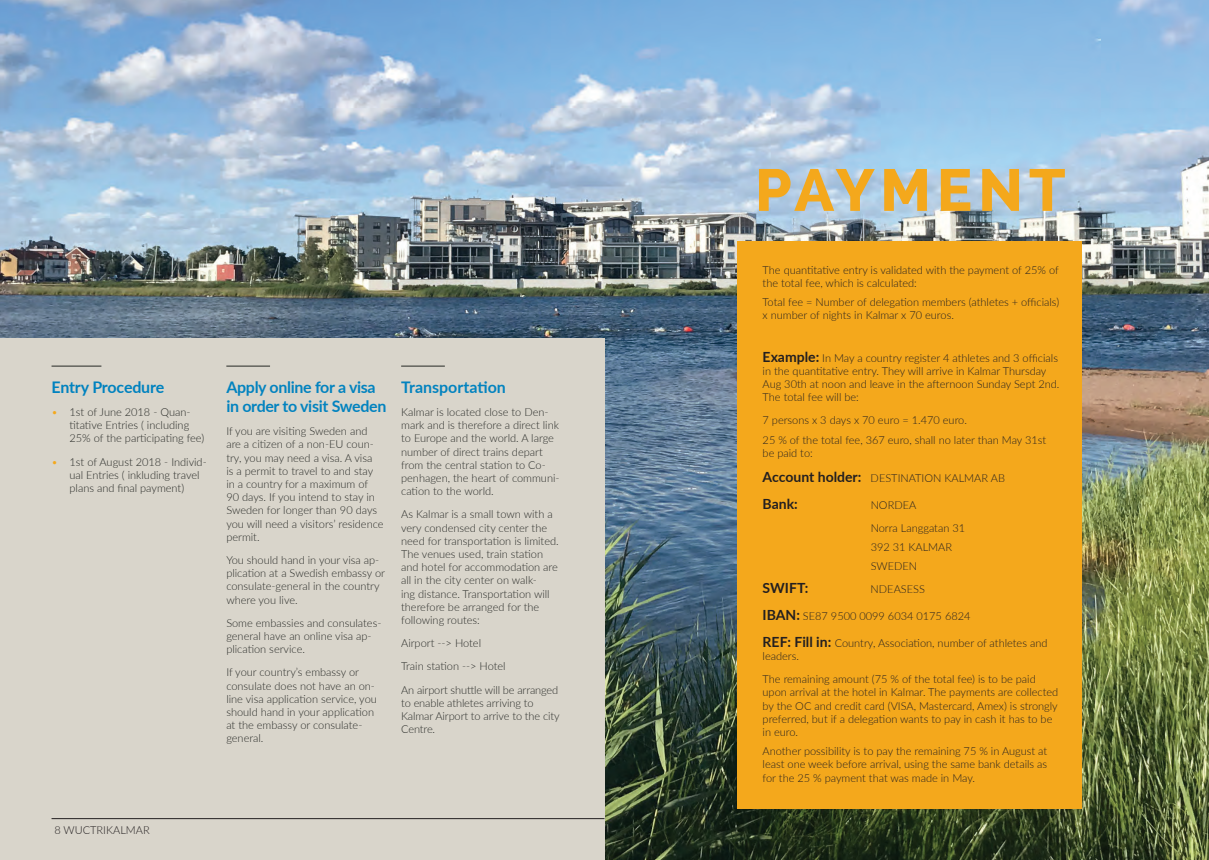
<style>
.page{position:relative;width:1209px;height:860px;background:#fff}
.page>*{position:absolute;margin:0;border:0;box-sizing:border-box;transform-origin:0 0}
.t1{font:800 59px "Raleway";letter-spacing:.1em;color:#f4a81c}
.t2{font:700 16px/19.2px "Lato";letter-spacing:-.02em;color:#0082bf}
.t3{font:700 16px "Lato";color:#0082bf}
.t4{font:700 14px "Lato";color:#231f20}
.t5{font:300 11px/13.2px "Lato";color:#262825}
.t6{font:300 11px/13.2px "Lato";color:#231f20}
.s1{color:#f4a81c}
.s2{font-weight:700;font-size:14px}
</style>
<div class="page">
<img style="left:0;top:0;width:1209px;height:860px">
<div style="left:0;top:339px;width:604px;height:521px;background:#d9d5cb"></div>
<hr style="left:52px;top:366px;width:49px;height:1px;background:#262825">
<hr style="left:226px;top:366px;width:44px;height:1px;background:#262825">
<hr style="left:401px;top:366px;width:44px;height:1px;background:#262825">
<hr style="left:52px;top:818px;width:552px;height:1px;background:#231f20">
<div style="left:737px;top:241px;width:344px;height:567px;background:#f4a81c"></div>
<h2 class="t2" style="left:52px;top:377px;width:114px">Entry Procedure</h2>
<p class="t5" style="left:70px;top:405px;width:136px;text-indent:-18px"><span class="s1">•</span> 1st of June 2018 - Quan&shy;titative Entries ( including<br>25% of the participating fee)</p>
<p class="t5" style="left:70px;top:455px;width:139px;text-indent:-18px"><span class="s1">•</span> 1st of August 2018 - Individ&shy;ual Entries ( inkluding travel plans and final payment)</p>
<h2 class="t2" style="left:226px;top:377px;width:162px">Apply online for a visa in order to visit Sweden</h2>
<p class="t5" style="left:226px;top:424px;width:159px">If you are visiting Sweden and are a citizen of a non-EU coun&shy;try, you may need a visa. A visa<br>is a permit to travel to and stay in a country for a maximum of<br>90 days. If you intend to stay in<br>Sweden for longer than 90 days you will need a visitors’ residence permit.</p>
<p class="t5" style="left:226px;top:553px;width:160px">You should hand in your visa ap&shy;plication at a Swedish embassy or consulate-general in the country where you live.</p>
<p class="t5" style="left:226px;top:616px;width:157px">Some embassies and consulates&shy;general have an online visa ap&shy;plication service.</p>
<p class="t5" style="left:226px;top:665px;width:152px">If your country’s embassy or consulate does not have an on&shy;line visa application service, you should hand in your application at the embassy or consulate&shy;general.</p>
<h2 class="t3" style="left:401px;top:375px;width:106px">Transportation</h2>
<p class="t5" style="left:401px;top:405px;width:160px">Kalmar is located close to Den&shy;mark and is therefore a direct link to Europe and the world. A large number of direct trains depart from the central station to Co&shy;penhagen, the heart of communi&shy;cation to the world.</p>
<p class="t5" style="left:401px;top:507px;width:159px">As Kalmar is a small town with a very condensed city center the need for transportation is limited.<br>The venues used, train station and hotel for accommodation are all in the city center on walk-<br>ing distance. Transportation will therefore be arranged for the following routes:</p>
<p class="t5" style="left:401px;top:631px;width:159px;line-height:23.2px">Airport --&gt; Hotel<br>Train station --&gt; Hotel<br>An airport shuttle will be arranged</p>
<p class="t5" style="left:401px;top:696px;width:160px">to enable athletes arriving to<br>Kalmar Airport to arrive to the city<br>Centre.</p>
<p class="t6" style="left:55px;top:823px;width:97px">8 WUCTRIKALMAR</p>
<h1 class="t1" style="left:755px;top:157px;width:312px">PAYMENT</h1>
<p class="t6" style="left:762px;top:263px;width:298px">The quantitative entry is validated with the payment of 25% of the total fee, which is calculated:</p>
<p class="t6" style="left:762px;top:295px;width:298px">Total fee = Number of delegation members (athletes + officials) x number of nights in Kalmar x 70 euros.</p>
<p class="t6" style="left:762px;top:351px;width:298px"><span class="s2">Example:</span> In May a country register 4 athletes and 3 officials in the quantitative entry. They will arrive in Kalmar Thursday Aug 30th at noon and leave in the afternoon Sunday Sept 2nd.<br>The total fee will be:</p>
<p class="t6" style="left:762px;top:410px;width:285px;line-height:19.2px">7 persons x 3 days x 70 euro = 1.470 euro.<br>25 % of the total fee, 367 euro, shall no later than May 31st</p>
<p class="t6" style="left:762px;top:446px;width:52px">be paid to:</p>
<p class="t6" style="left:762px;top:471px;width:244px"><span class="s2">Account holder:</span> DESTINATION KALMAR AB</p>
<p class="t4" style="left:762px;top:493px;width:37px">Bank:</p>
<p class="t6" style="left:870px;top:493px;width:96px;line-height:23.2px">NORDEA<br>Norra Langgatan 31</p>
<p class="t6" style="left:870px;top:537px;width:83px;line-height:19.2px">392 31 KALMAR<br>SWEDEN</p>
<p class="t4" style="left:762px;top:578px;width:47px">SWIFT:</p>
<p class="t6" style="left:870px;top:582px;width:56px">NDEASESS</p>
<p class="t6" style="left:762px;top:609px;width:209px"><span class="s2">IBAN:</span> SE87 9500 0099 6034 0175 6824</p>
<p class="t6" style="left:762px;top:636px;width:286px"><span class="s2">REF: Fill in:</span> Country, Association, number of athletes and leaders.</p>
<p class="t6" style="left:762px;top:672px;width:297px">The remaining amount (75 % of the total fee) is to be paid upon arrival at the hotel in Kalmar. The payments are collected by the OC and credit card (VISA, Mastercard, Amex) is strongly preferred, but if a delegation wants to pay in cash it has to be in euro.</p>
<p class="t6" style="left:762px;top:744px;width:286px;text-align:justify">Another possibility is to pay the remaining 75 % in August at least one week before arrival, using the same bank details as for the 25 % payment that was made in May.</p>
</div>
